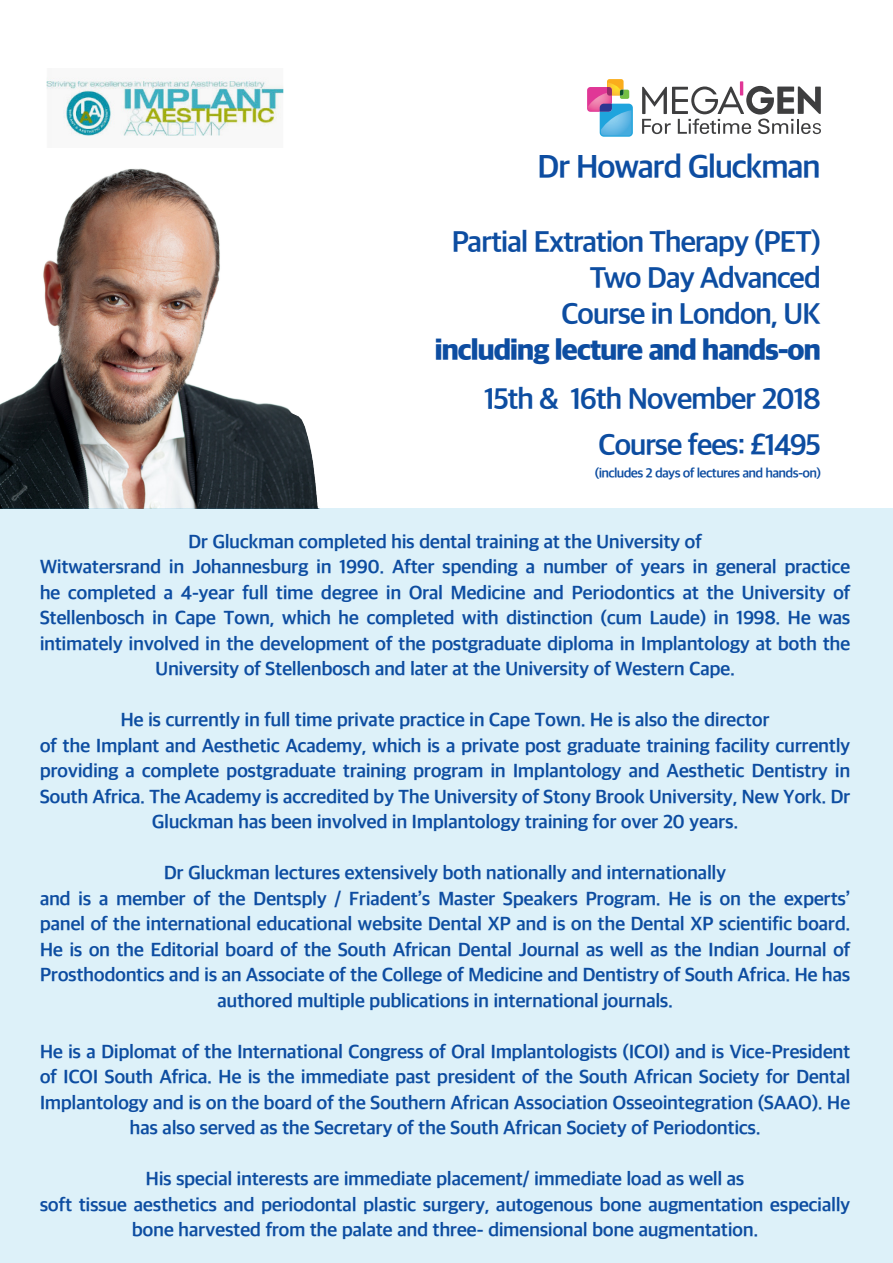
<style>
.page{position:relative;width:893px;height:1263px;background:#fff}
.page>*{position:absolute;margin:0;border:0;box-sizing:border-box;transform-origin:0 0}
.t1{font:700 33px "Apple SD Gothic Neo";letter-spacing:-.05em;color:#0d4da1}
.t2{font:700 30px "Apple SD Gothic Neo";letter-spacing:-.05em;color:#0d4da1}
.t3{font:800 30px "Apple SD Gothic Neo";letter-spacing:-.05em;color:#0d4da1}
.t4{font:700 19.5px/25.5px "Apple SD Gothic Neo";letter-spacing:-.025em;color:#0d4da1;text-align:center}
.t5{font:700 13.5px "Apple SD Gothic Neo";letter-spacing:-.05em;color:#0d4da1}
</style>
<div class="page">
<img style="left:0;top:168px;width:318px;height:340px">
<div style="left:0;top:508px;width:893px;height:755px;background:#ddf1f9"></div>
<hr style="left:740px;top:81px;width:3px;height:14px;background:#e03796">
<svg style="left:587px;top:79px;width:46px;height:58px"></svg>
<svg style="left:642px;top:86px;width:179px;height:48px"></svg>
<img style="left:47px;top:78px;width:237px;height:58px">
<p class="t1" style="left:537px;top:150px;width:285px">Dr Howard Gluckman</p>
<p class="t2" style="left:451px;top:226px;width:371px">Partial Extration Therapy (PET)</p>
<p class="t2" style="left:589px;top:262px;width:233px">Two Day Advanced</p>
<p class="t2" style="left:561px;top:298px;width:261px">Course in London, UK</p>
<p class="t3" style="left:434px;top:334px;width:388px">including lecture and hands-on</p>
<p class="t2" style="left:484px;top:383px;width:339px">15th &amp; 16th November 2018</p>
<p class="t2" style="left:598px;top:429px;width:224px">Course fees: £1495</p>
<p class="t5" style="left:595px;top:466px;width:228px">(includes 2 days of lectures and hands-on)</p>
<p class="t4" style="left:188px;top:530px;width:515px">Dr Gluckman completed his dental training at the University of</p>
<p class="t4" style="left:40px;top:556px;width:812px">Witwatersrand in Johannesburg in 1990. After spending a number of years in general practice he completed a 4-year full time degree in Oral Medicine and Periodontics at the University of Stellenbosch in Cape Town, which he completed with distinction (cum Laude) in 1998. He was intimately involved in the development of the postgraduate diploma in Implantology at both the University of Stellenbosch and later at the University of Western Cape.</p>
<p class="t4" style="left:120px;top:709px;width:651px">He is currently in full time private practice in Cape Town. He is also the director</p>
<p class="t4" style="left:40px;top:734px;width:812px">of the Implant and Aesthetic Academy, which is a private post graduate training facility currently providing a complete postgraduate training program in Implantology and Aesthetic Dentistry in South Africa. The Academy is accredited by The University of Stony Brook University, New York. Dr Gluckman has been involved in Implantology training for over 20 years.</p>
<p class="t4" style="left:164px;top:862px;width:564px">Dr Gluckman lectures extensively both nationally and internationally</p>
<p class="t4" style="left:40px;top:887px;width:812px">and is a member of the Dentsply / Friadent’s Master Speakers Program. He is on the experts’ panel of the international educational website Dental XP and is on the Dental XP scientific board.<br>He is on the Editorial board of the South African Dental Journal as well as the Indian Journal of Prosthodontics and is an Associate of the College of Medicine and Dentistry of South Africa. He has authored multiple publications in international journals.</p>
<p class="t4" style="left:40px;top:1040px;width:812px">He is a Diplomat of the International Congress of Oral Implantologists (ICOI) and is Vice-President of ICOI South Africa. He is the immediate past president of the South African Society for Dental Implantology and is on the board of the Southern African Association Osseointegration (SAAO). He has also served as the Secretary of the South African Society of Periodontics.</p>
<p class="t4" style="left:146px;top:1168px;width:601px">His special interests are immediate placement/ immediate load as well as</p>
<p class="t4" style="left:40px;top:1193px;width:812px">soft tissue aesthetics and periodontal plastic surgery, autogenous bone augmentation especially bone harvested from the palate and three- dimensional bone augmentation.</p>
</div>
